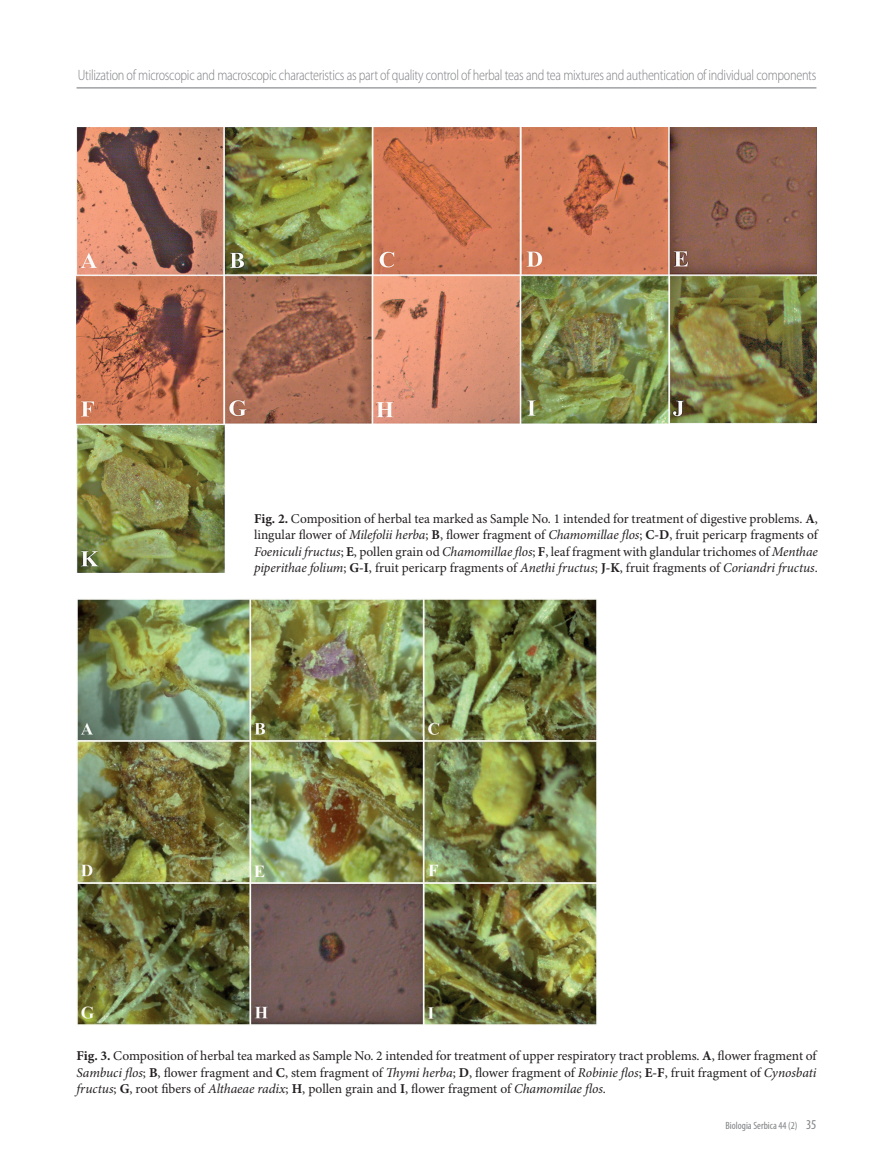
<style>
.page{position:relative;width:893px;height:1170px;background:#fff}
.page>*{position:absolute;margin:0;border:0;box-sizing:border-box;transform-origin:0 0}
.t1{font:300 semi-condensed 15px "Myriad Pro";letter-spacing:-.02em;color:#808285;scale:.9 1}
.t2{font:13.5px/16.5px "Minion Pro";color:#231f20;text-align:justify}
.t3{font:condensed 10.5px "Myriad Pro";color:#808285}
.s1{font-weight:700}
.s2{font-style:italic}
.s3{font-size:13.5px}
</style>
<div class="page">
<hr style="left:77px;top:87px;width:739px;height:1px;background:#808285">
<img style="left:77px;top:128px;width:739px;height:444px">
<img style="left:77px;top:599px;width:520px;height:426px">
<p class="t1" style="left:78px;top:67px;width:822px">Utilization of microscopic and macroscopic characteristics as part of quality control of herbal teas and tea mixtures and authentication of individual components</p>
<p class="t2" style="left:254px;top:510px;width:565px"><span class="s1">Fig. 2.</span> Composition of herbal tea marked as Sample No. 1 intended for treatment of digestive problems. <span class="s1">A</span>, lingular flower of <span class="s2">Milefolii herba</span>; <span class="s1">B</span>, flower fragment of <span class="s2">Chamomillae flos</span>; <span class="s1">C-D</span>, fruit pericarp fragments of <span class="s2">Foeniculi fructus</span>; <span class="s1">E</span>, pollen grain od <span class="s2">Chamomillae flos</span>; <span class="s1">F</span>, leaf fragment with glandular trichomes of <span class="s2">Menthae piperithae folium</span>; <span class="s1">G-I</span>, fruit pericarp fragments of <span class="s2">Anethi fructus</span>; <span class="s1">J-K</span>, fruit fragments of <span class="s2">Coriandri fructus</span>.</p>
<p class="t2" style="left:77px;top:1048px;width:741px"><span class="s1">Fig. 3.</span> Composition of herbal tea marked as Sample No. 2 intended for treatment of upper respiratory tract problems. <span class="s1">A</span>, flower fragment of <span class="s2">Sambuci flos</span>; <span class="s1">B</span>, flower fragment and <span class="s1">C</span>, stem fragment of <span class="s2">Thymi herba</span>; <span class="s1">D</span>, flower fragment of <span class="s2">Robinie flos</span>; <span class="s1">E-F</span>, fruit fragment of <span class="s2">Cynosbati fructus</span>; <span class="s1">G</span>, root fibers of <span class="s2">Althaeae radix</span>; <span class="s1">H</span>, pollen grain and <span class="s1">I</span>, flower fragment of <span class="s2">Chamomilae flos</span>.</p>
<p class="t3" style="left:725px;top:1119px;width:92px">Biologia Serbica 44 (2) <span class="s3">35</span></p>
</div>
